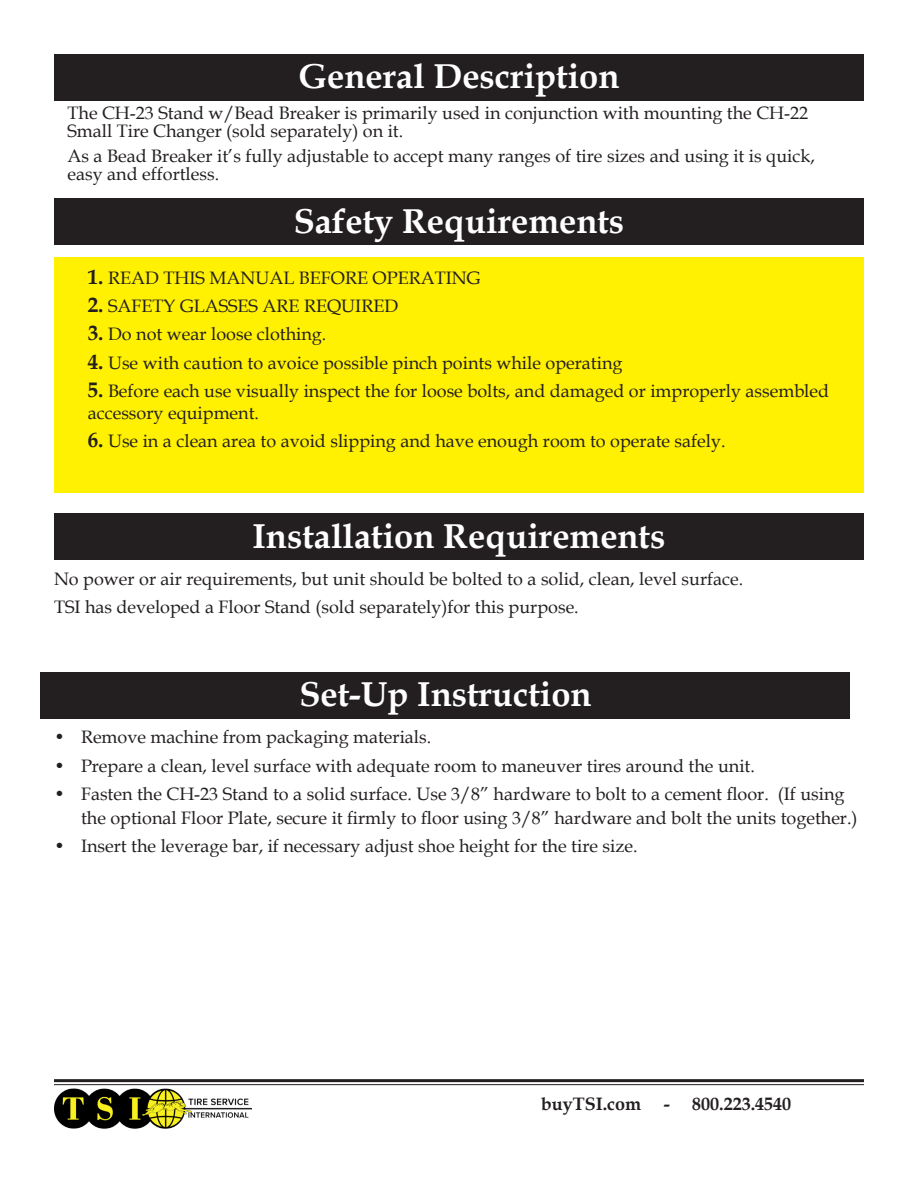
<style>
.page{position:relative;width:918px;height:1188px;background:#fff}
.page>*{position:absolute;margin:0;border:0;box-sizing:border-box;transform-origin:0 0}
.t1{font:700 34.5px "Book Antiqua";color:#fff}
.t2{font:18px/18px "Book Antiqua";color:#231f20}
.t3{font:700 18px "Book Antiqua";color:#231f20}
.s1{font-weight:700;font-size:21px}
</style>
<div class="page">
<hr style="left:54px;top:1079px;width:810px;height:3px;background:#231f20">
<hr style="left:54px;top:1084px;width:810px;height:1px;background:#231f20">
<img style="left:54px;top:1084px;width:198px;height:45px">
<div style="left:54px;top:257px;width:810px;height:235px;background:#fff101"></div>
<div style="left:54px;top:199px;width:810px;height:46px;background:#231f20"></div>
<div style="left:54px;top:514px;width:810px;height:46px;background:#231f20"></div>
<div style="left:40px;top:672px;width:810px;height:47px;background:#231f20"></div>
<div style="left:54px;top:54px;width:810px;height:46px;background:#231f20"></div>
<p class="t1" style="left:299px;top:53px;width:322px">General Description</p>
<p class="t2" style="left:68px;top:104px;width:742px">The CH-23 Stand w/Bead Breaker is primarily used in conjunction with mounting the CH-22<br>Small Tire Changer (sold separately) on it.</p>
<p class="t2" style="left:68px;top:146px;width:749px">As a Bead Breaker it’s fully adjustable to accept many ranges of tire sizes and using it is quick, easy and effortless.</p>
<p class="t1" style="left:294px;top:198px;width:332px">Safety Requirements</p>
<p class="t2" style="left:88px;top:268px;width:394px"><span class="s1">1.</span> READ THIS MANUAL BEFORE OPERATING</p>
<p class="t2" style="left:88px;top:296px;width:312px"><span class="s1">2.</span> SAFETY GLASSES ARE REQUIRED</p>
<p class="t2" style="left:88px;top:325px;width:240px"><span class="s1">3.</span> Do not wear loose clothing.</p>
<p class="t2" style="left:88px;top:353px;width:536px"><span class="s1">4.</span> Use with caution to avoice possible pinch points while operating</p>
<p class="t2" style="left:88px;top:380px;width:743px;line-height:21.6px"><span class="s1">5.</span> Before each use visually inspect the for loose bolts, and damaged or improperly assembled accessory equipment.</p>
<p class="t2" style="left:88px;top:431px;width:639px"><span class="s1">6.</span> Use in a clean area to avoid slipping and have enough room to operate safely.</p>
<p class="t1" style="left:253px;top:512px;width:414px">Installation Requirements</p>
<p class="t2" style="left:54px;top:569px;width:691px">No power or air requirements, but unit should be bolted to a solid, clean, level surface.</p>
<p class="t2" style="left:54px;top:598px;width:526px">TSI has developed a Floor Stand (sold separately)for this purpose.</p>
<p class="t1" style="left:299px;top:671px;width:294px">Set-Up Instruction</p>
<p class="t2" style="left:54px;top:728px;width:379px">• Remove machine from packaging materials.</p>
<p class="t2" style="left:54px;top:756px;width:702px">• Prepare a clean, level surface with adequate room to maneuver tires around the unit.</p>
<p class="t2" style="left:81px;top:781px;width:778px;line-height:24px;text-indent:-27px">• Fasten the CH-23 Stand to a solid surface. Use 3/8” hardware to bolt to a cement floor. (If using the optional Floor Plate, secure it firmly to floor using 3/8” hardware and bolt the units together.)</p>
<p class="t2" style="left:54px;top:837px;width:585px">• Insert the leverage bar, if necessary adjust shoe height for the tire size.</p>
<p class="t3" style="left:541px;top:1092px;width:131px">buyTSI.com -</p>
<p class="t3" style="left:692px;top:1092px;width:100px">800.223.4540</p>
</div>
